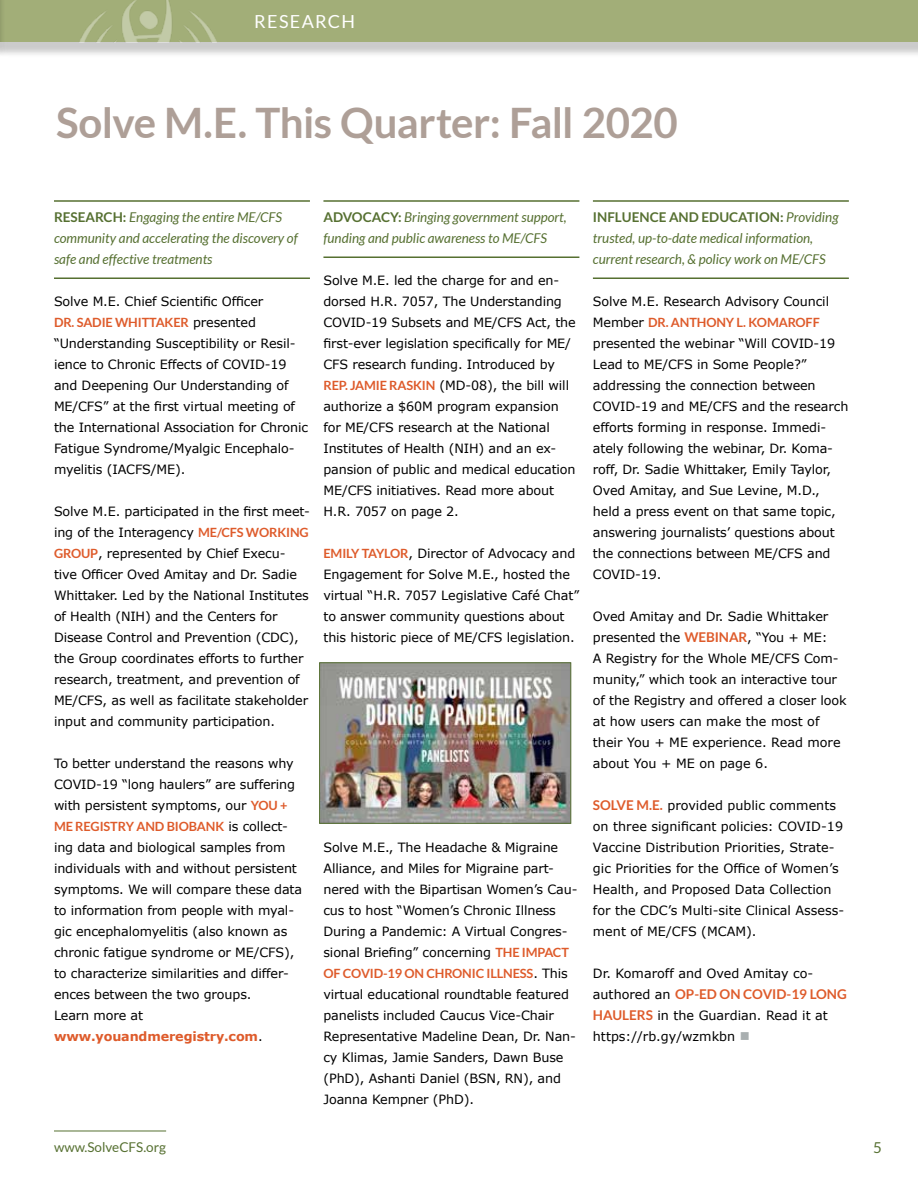
<style>
.page{position:relative;width:918px;height:1188px;background:#fff}
.page>*{position:absolute;margin:0;border:0;box-sizing:border-box;transform-origin:0 0}
.t1{font:700 42px "Lato";letter-spacing:-.015em;color:#ae9f97}
.t2{font:18px "Lato";letter-spacing:.075em;color:#fff}
.t3{font:15px "Lato";color:#567031}
.t4{font:italic 13.5px/21px "Lato";color:#567031}
.t5{font:700 13.5px "Lato";color:#de5b2b}
.t6{font:13.5px "Lato";color:#567031}
.t7{font:12.75px/21px "Verdana";letter-spacing:-.01em;color:#000}
.t8{font:700 12.75px "Lato";letter-spacing:-.01em;color:#de5b2b}
.s1{font-weight:700;font-style:normal}
.s2{font-family:"Verdana";font-weight:400;color:#000}
.s3{font-family:"Lato";font-weight:700;color:#de5b2b}
.s4{font-weight:700;color:#de5b2b}
.s5{font-family:"Lato";font-weight:700;font-size:13.5px;color:#de5b2b}
.s6{font-family:"Verdana";font-weight:400;font-size:12.75px;color:#000}
.s7{color:#a9afb0}
</style>
<div class="page">
<div style="left:0;top:0;width:918px;height:57px;background:#000;opacity:.21"></div>
<div style="left:6px;top:0;width:912px;height:42px;background:#a2ae78"></div>
<img style="left:64px;top:0;width:168px;height:42px">
<div style="left:0;top:0;width:6px;height:57px;background:#000;opacity:.21"></div>
<hr style="left:54px;top:200px;width:256px;height:2px;background:#567031">
<hr style="left:54px;top:277px;width:256px;height:2px;background:#567031">
<hr style="left:323px;top:200px;width:256px;height:2px;background:#567031">
<hr style="left:323px;top:256px;width:256px;height:2px;background:#567031">
<hr style="left:593px;top:200px;width:256px;height:2px;background:#567031">
<hr style="left:593px;top:277px;width:256px;height:2px;background:#567031">
<img style="left:321px;top:664px;width:248px;height:158px">
<div style="left:319px;top:662px;width:252px;height:162px;border:1px solid #567031"></div>
<hr style="left:54px;top:1131px;width:112px;height:1px;background:#567031">
<h2 class="t2" style="left:254px;top:11px;width:102px">RESEARCH</h2>
<h1 class="t1" style="left:56px;top:99px;width:623px">Solve M.E. This Quarter: Fall 2020</h1>
<p class="t4" style="left:54px;top:207px;width:245px"><span class="s1">RESEARCH:</span> Engaging the entire ME/CFS community and accelerating the discovery of safe and effective treatments</p>
<p class="t7" style="left:54px;top:291px;width:211px">Solve M.E. Chief Scientific Officer</p>
<p class="t8" style="left:54px;top:315px;width:203px">DR. SADIE WHITTAKER <span class="s2">presented</span></p>
<p class="t7" style="left:54px;top:333px;width:256px">“Understanding Susceptibility or Resil&shy;ience to Chronic Effects of COVID-19 and Deepening Our Understanding of ME/CFS” at the first virtual meeting of the International Association for Chronic Fatigue Syndrome/Myalgic Encephalo&shy;myelitis (IACFS/ME).</p>
<p class="t7" style="left:54px;top:501px;width:257px">Solve M.E. participated in the first meet&shy;ing of the Interagency <span class="s3">ME/CFS WORKING GROUP</span>, represented by Chief Execu&shy;tive Officer Oved Amitay and Dr. Sadie Whittaker. Led by the National Institutes of Health (NIH) and the Centers for Disease Control and Prevention (CDC), the Group coordinates efforts to further research, treatment, and prevention of ME/CFS, as well as facilitate stakeholder input and community participation.</p>
<p class="t7" style="left:54px;top:753px;width:243px;text-align:justify">To better understand the reasons why COVID-19 “long haulers” are suffering with persistent symptoms, our <span class="s3">YOU +</span></p>
<p class="t8" style="left:54px;top:819px;width:236px">ME REGISTRY AND BIOBANK <span class="s2">is collect-</span></p>
<p class="t7" style="left:54px;top:837px;width:250px">ing data and biological samples from individuals with and without persistent symptoms. We will compare these data to information from people with myal&shy;gic encephalomyelitis (also known as chronic fatigue syndrome or ME/CFS), to characterize similarities and differ&shy;ences between the two groups.<br>Learn more at <span class="s4">www.youandmeregistry.com</span>.</p>
<p class="t4" style="left:323px;top:207px;width:245px"><span class="s1">ADVOCACY:</span> Bringing government support, funding and public awareness to ME/CFS</p>
<p class="t7" style="left:323px;top:270px;width:254px">Solve M.E. led the charge for and en&shy;dorsed H.R. 7057, The Understanding COVID-19 Subsets and ME/CFS Act, the first-ever legislation specifically for ME/ CFS research funding. Introduced by <span class="s3">REP. JAMIE RASKIN</span> (MD-08), the bill will authorize a $60M program expansion for ME/CFS research at the National Institutes of Health (NIH) and an ex&shy;pansion of public and medical education ME/CFS initiatives. Read more about H.R. 7057 on page 2.</p>
<p class="t7" style="left:323px;top:543px;width:257px"><span class="s3">EMILY TAYLOR</span>, Director of Advocacy and Engagement for Solve M.E., hosted the virtual “H.R. 7057 Legislative Café Chat” to answer community questions about this historic piece of ME/CFS legislation.</p>
<p class="t7" style="left:323px;top:837px;width:256px">Solve M.E., The Headache &amp; Migraine Alliance, and Miles for Migraine part&shy;nered with the Bipartisan Women’s Cau&shy;cus to host “Women’s Chronic Illness During a Pandemic: A Virtual Congres&shy;sional Briefing” concerning <span class="s3">THE IMPACT</span></p>
<p class="t8" style="left:323px;top:966px;width:246px">OF COVID-19 ON CHRONIC ILLNESS<span class="s2">. This</span></p>
<p class="t7" style="left:323px;top:984px;width:254px">virtual educational roundtable featured panelists included Caucus Vice-Chair Representative Madeline Dean, Dr. Nan&shy;cy Klimas, Jamie Sanders, Dawn Buse (PhD), Ashanti Daniel (BSN, RN), and Joanna Kempner (PhD).</p>
<p class="t4" style="left:593px;top:207px;width:247px"><span class="s1">INFLUENCE AND EDUCATION:</span> Providing trusted, up-to-date medical information, current research, &amp; policy work on ME/CFS</p>
<p class="t7" style="left:593px;top:291px;width:238px">Solve M.E. Research Advisory Council</p>
<p class="t8" style="left:593px;top:315px;width:228px"><span class="s2">Member</span> DR. ANTHONY L. KOMAROFF</p>
<p class="t7" style="left:593px;top:333px;width:257px">presented the webinar “Will COVID-19<br>Lead to ME/CFS in Some People?” addressing the connection between COVID-19 and ME/CFS and the research efforts forming in response. Immedi&shy;ately following the webinar, Dr. Koma&shy;roff, Dr. Sadie Whittaker, Emily Taylor, Oved Amitay, and Sue Levine, M.D., held a press event on that same topic, answering journalists’ questions about the connections between ME/CFS and COVID-19.</p>
<p class="t7" style="left:593px;top:606px;width:255px">Oved Amitay and Dr. Sadie Whittaker presented the <span class="s5">WEBINAR</span>, “You + ME:<br>A Registry for the Whole ME/CFS Com&shy;munity,” which took an interactive tour of the Registry and offered a closer look at how users can make the most of their You + ME experience. Read more about You + ME on page 6.</p>
<p class="t7" style="left:593px;top:795px;width:253px"><span class="s5">SOLVE M.E.</span> provided public comments on three significant policies: COVID-19<br>Vaccine Distribution Priorities, Strate&shy;gic Priorities for the Office of Women’s Health, and Proposed Data Collection for the CDC’s Multi-site Clinical Assess&shy;ment of ME/CFS (MCAM).</p>
<p class="t7" style="left:593px;top:963px;width:222px">Dr. Komaroff and Oved Amitay co-</p>
<p class="t5" style="left:593px;top:986px;width:256px"><span class="s6">authored an</span> OP-ED ON COVID-19 LONG</p>
<p class="t7" style="left:593px;top:1005px;width:237px"><span class="s5">HAULERS</span> in the Guardian. Read it at https://rb.gy/wzmkbn <span class="s7">■</span></p>
<p class="t6" style="left:54px;top:1139px;width:114px">www.SolveCFS.org</p>
<p class="t3" style="left:873px;top:1139px;width:10px">5</p>
</div>
